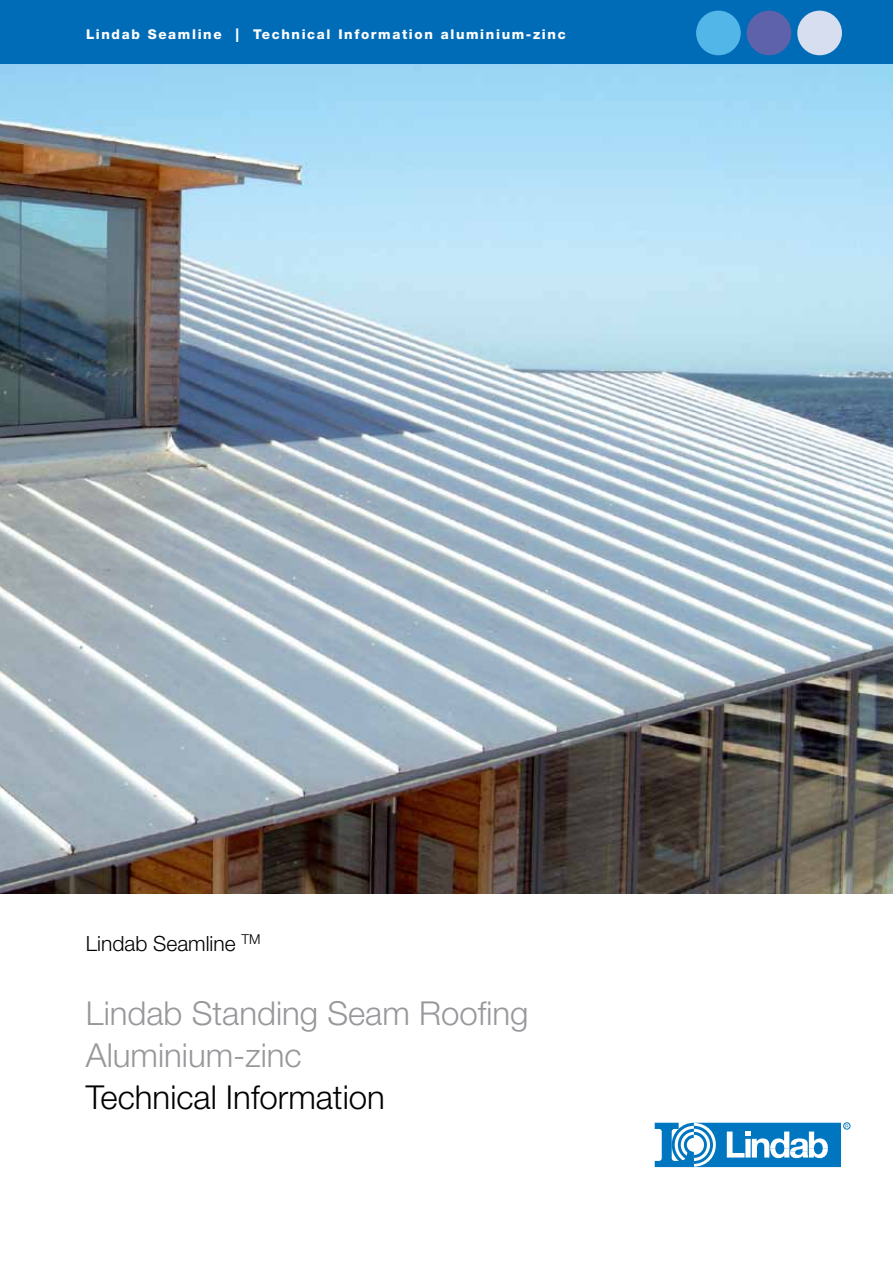
<style>
.page{position:relative;width:893px;height:1263px;background:#fff}
.page>*{position:absolute;margin:0;border:0;box-sizing:border-box;transform-origin:0 0}
.t1{font:300 33px/42px "Helvetica Neue LT Pro";color:#98989c}
.t2{font:300 33px "Helvetica Neue LT Pro";color:#000}
.t3{font:300 21px "Helvetica Neue LT Pro";color:#000}
.t4{font:800 13.5px "Helvetica Neue LT Pro";letter-spacing:.12em;color:#fff}
</style>
<div class="page">
<img style="left:0;top:64px;width:893px;height:829px">
<svg style="left:655px;top:1123px;width:195px;height:44px"></svg>
<div style="left:0;top:0;width:893px;height:64px;background:#006cb8"></div>
<div style="left:696px;top:11px;width:45px;height:44px;background:#53b6e8;border-radius:50%"></div>
<div style="left:747px;top:11px;width:44px;height:44px;background:#5d62ab;border-radius:50%"></div>
<div style="left:797px;top:11px;width:45px;height:44px;background:#d7def0;border-radius:50%"></div>
<p class="t4" style="left:86px;top:27px;width:481px">Lindab Seamline | Technical Information aluminium-zinc</p>
<h2 class="t3" style="left:86px;top:930px;width:176px">Lindab Seamline <sup>TM</sup></h2>
<h1 class="t1" style="left:86px;top:992px;width:444px">Lindab Standing Seam Roofing<br>Aluminium-zinc</h1>
<h1 class="t2" style="left:86px;top:1077px;width:300px">Technical Information</h1>
</div>
